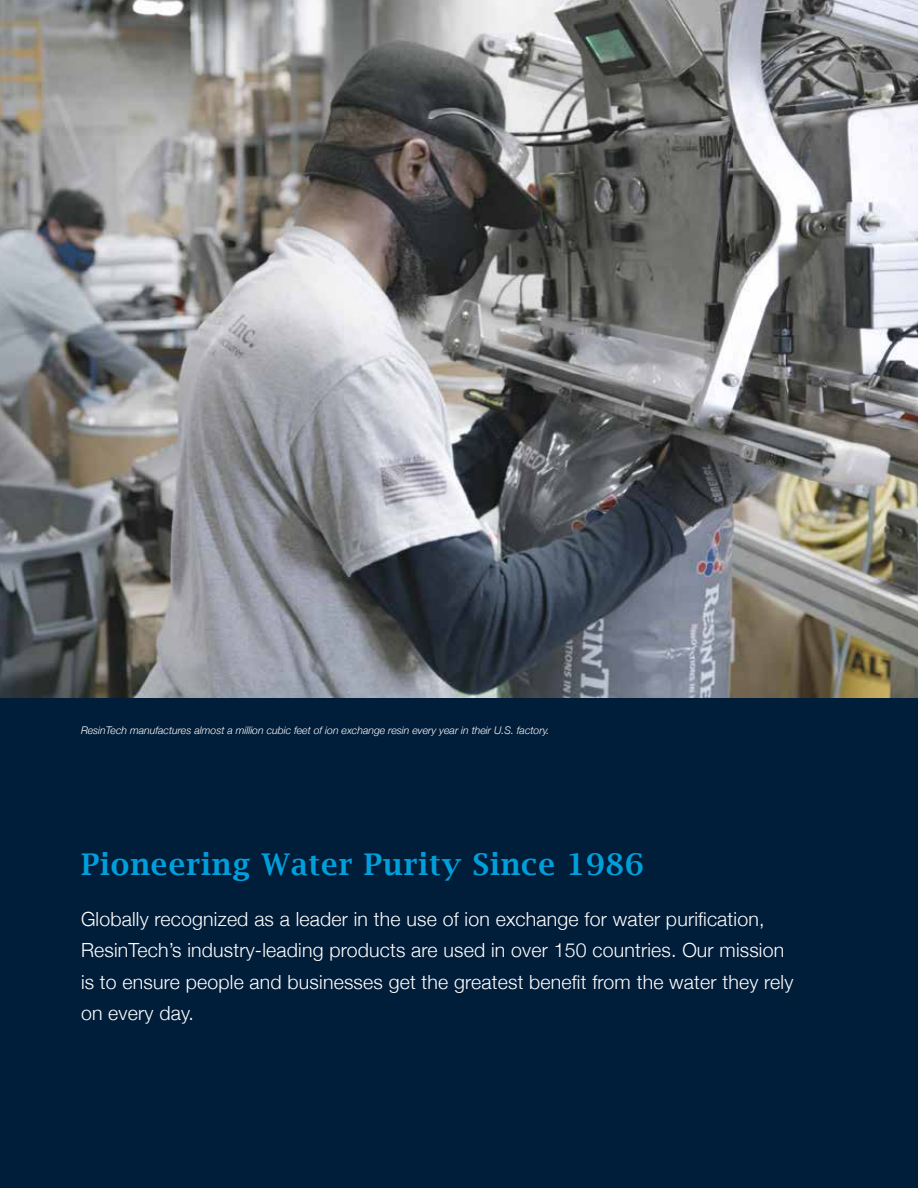
<style>
.page{position:relative;width:918px;height:1188px;background:#fff}
.page>*{position:absolute;margin:0;border:0;box-sizing:border-box;transform-origin:0 0}
.t1{font:600 30px "Lucida Bright";letter-spacing:.03em;color:#009fdb}
.t2{font:300 19.5px/31.5px "Helvetica Neue";letter-spacing:.01em;color:#fff}
.t3{font:italic 300 10.5px "Helvetica Neue";color:#fff}
</style>
<div class="page">
<img style="left:0;top:0;width:918px;height:699px">
<div style="left:0;top:699px;width:918px;height:489px;background:#001d39"></div>
<p class="t3" style="left:81px;top:722px;width:470px">ResinTech manufactures almost a million cubic feet of ion exchange resin every year in their U.S. factory.</p>
<h1 class="t1" style="left:81px;top:847px;width:564px">Pioneering Water Purity Since 1986</h1>
<p class="t2" style="left:81px;top:901px;width:714px">Globally recognized as a leader in the use of ion exchange for water purification, ResinTech’s industry-leading products are used in over 150 countries. Our mission is to ensure people and businesses get the greatest benefit from the water they rely on every day.</p>
</div>
